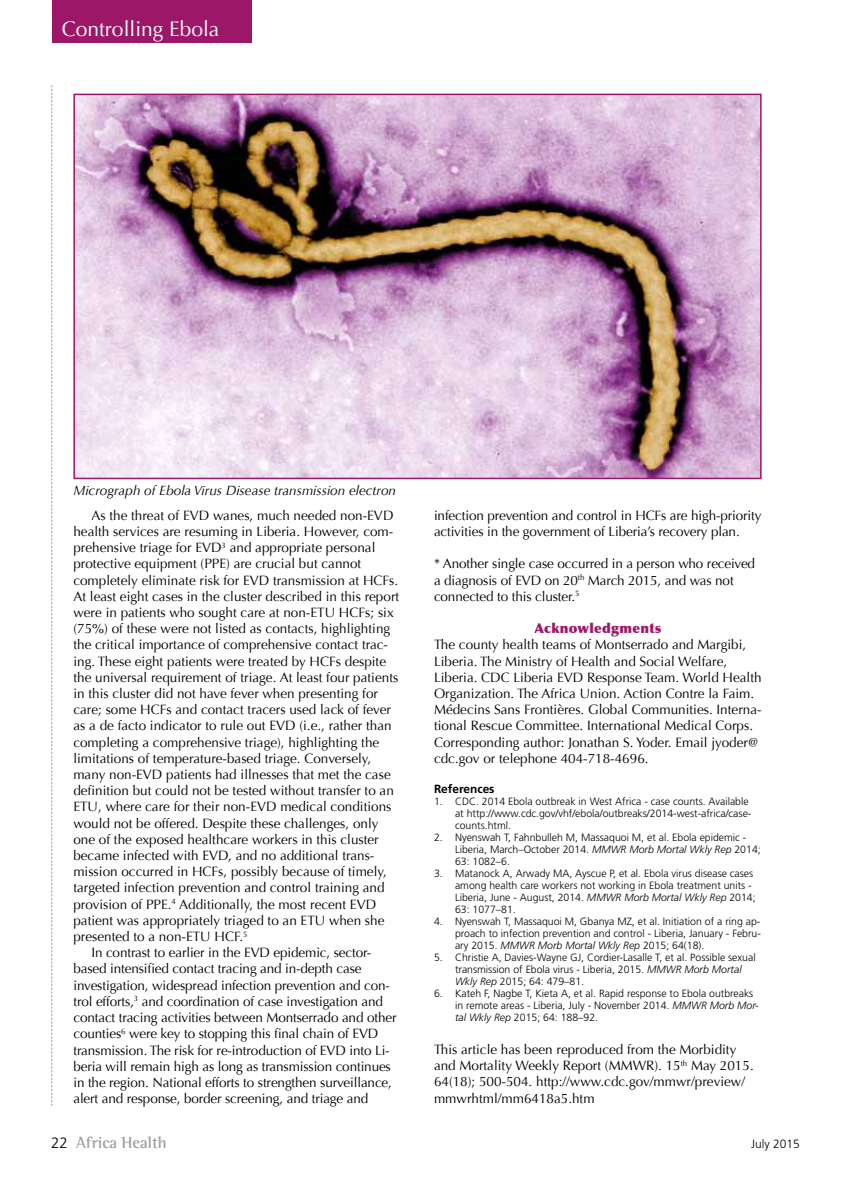
<style>
.page{position:relative;width:851px;height:1191px;background:#fff}
.page>*{position:absolute;margin:0;border:0;box-sizing:border-box;transform-origin:0 0}
.t1{font:21px "Optima";color:#fff}
.t2{font:700 16.5px "Rotis Semi Serif";color:#9d9d9c}
.t3{font:13.5px/16.2px "Optima";color:#000}
.t4{font:italic 13.5px "Optima";color:#000}
.t5{font:900 13.5px "Optima";letter-spacing:.02em;color:#9c1767}
.t6{font:300 12px "Frutiger LT Std";color:#000}
.t7{font:700 11.85px "Frutiger LT Std";color:#000}
.t8{font:300 10.5px/12px "Frutiger LT Std";color:#000}
.s1{font-style:italic}
.s2{font-family:"Frutiger LT Std";font-weight:300;font-size:15px;color:#000}
</style>
<div class="page">
<svg style="left:51px;top:85px;width:1px;height:1021px"></svg>
<div style="left:52px;top:0;width:200px;height:42px;background:#9c1767"></div>
<img style="left:76px;top:97px;width:682px;height:379px">
<div style="left:73px;top:94px;width:688px;height:385px;border:2px solid #9c1767"></div>
<h1 class="t1" style="left:62px;top:17px;width:159px">Controlling Ebola</h1>
<h1 class="t1" style="left:80px;top:17px;width:67px">Feature</h1>
<h1 class="t1" style="left:175px;top:17px;width:67px">Feature</h1>
<p class="t4" style="left:73px;top:482px;width:324px">Micrograph of Ebola Virus Disease transmission electron</p>
<p class="t3" style="left:91px;top:507px;width:303px">As the threat of EVD wanes, much needed non-EVD</p>
<p class="t3" style="left:73px;top:523px;width:321px">health services are resuming in Liberia. However, com-</p>
<p class="t3" style="left:73px;top:539px;width:303px">prehensive triage for EVD<sup>3</sup> and appropriate personal</p>
<p class="t3" style="left:73px;top:556px;width:289px">protective equipment (PPE) are crucial but cannot</p>
<p class="t3" style="left:73px;top:572px;width:326px">completely eliminate risk for EVD transmission at HCFs.</p>
<p class="t3" style="left:73px;top:588px;width:327px">At least eight cases in the cluster described in this report</p>
<p class="t3" style="left:73px;top:604px;width:322px">were in patients who sought care at non-ETU HCFs; six</p>
<p class="t3" style="left:73px;top:620px;width:318px">(75%) of these were not listed as contacts, highlighting</p>
<p class="t3" style="left:73px;top:637px;width:316px">the critical importance of comprehensive contact trac-</p>
<p class="t3" style="left:73px;top:653px;width:314px">ing. These eight patients were treated by HCFs despite</p>
<p class="t3" style="left:73px;top:669px;width:326px">the universal requirement of triage. At least four patients</p>
<p class="t3" style="left:73px;top:685px;width:306px">in this cluster did not have fever when presenting for</p>
<p class="t3" style="left:73px;top:701px;width:319px">care; some HCFs and contact tracers used lack of fever</p>
<p class="t3" style="left:73px;top:718px;width:319px">as a de facto indicator to rule out EVD (i.e., rather than</p>
<p class="t3" style="left:73px;top:734px;width:307px">completing a comprehensive triage), highlighting the</p>
<p class="t3" style="left:73px;top:750px;width:299px">limitations of temperature-based triage. Conversely,</p>
<p class="t3" style="left:73px;top:766px;width:319px">many non-EVD patients had illnesses that met the case</p>
<p class="t3" style="left:73px;top:782px;width:322px">definition but could not be tested without transfer to an</p>
<p class="t3" style="left:73px;top:799px;width:319px">ETU, where care for their non-EVD medical conditions</p>
<p class="t3" style="left:73px;top:815px;width:306px">would not be offered. Despite these challenges, only</p>
<p class="t3" style="left:73px;top:831px;width:307px">one of the exposed healthcare workers in this cluster</p>
<p class="t3" style="left:73px;top:847px;width:302px">became infected with EVD, and no additional trans-</p>
<p class="t3" style="left:73px;top:863px;width:315px">mission occurred in HCFs, possibly because of timely,</p>
<p class="t3" style="left:73px;top:880px;width:313px">targeted infection prevention and control training and</p>
<p class="t3" style="left:73px;top:896px;width:304px">provision of PPE.<sup>4</sup> Additionally, the most recent EVD</p>
<p class="t3" style="left:73px;top:912px;width:312px">patient was appropriately triaged to an ETU when she</p>
<p class="t3" style="left:73px;top:928px;width:175px">presented to a non-ETU HCF.<sup>5</sup></p>
<p class="t3" style="left:91px;top:944px;width:281px">In contrast to earlier in the EVD epidemic, sector-</p>
<p class="t3" style="left:73px;top:961px;width:290px">based intensified contact tracing and in-depth case</p>
<p class="t3" style="left:73px;top:977px;width:318px">investigation, widespread infection prevention and con-</p>
<p class="t3" style="left:73px;top:993px;width:311px">trol efforts,<sup>3</sup> and coordination of case investigation and</p>
<p class="t3" style="left:73px;top:1009px;width:324px">contact tracing activities between Montserrado and other</p>
<p class="t3" style="left:73px;top:1025px;width:306px">counties<sup>6</sup> were key to stopping this final chain of EVD</p>
<p class="t3" style="left:73px;top:1042px;width:318px">transmission. The risk for re-introduction of EVD into Li-</p>
<p class="t3" style="left:73px;top:1058px;width:319px">beria will remain high as long as transmission continues</p>
<p class="t3" style="left:73px;top:1074px;width:320px">in the region. National efforts to strengthen surveillance,</p>
<p class="t3" style="left:73px;top:1090px;width:296px">alert and response, border screening, and triage and</p>
<p class="t3" style="left:434px;top:507px;width:329px">infection prevention and control in HCFs are high-priority activities in the government of Liberia’s recovery plan.</p>
<p class="t3" style="left:434px;top:556px;width:322px">* Another single case occurred in a person who received a diagnosis of EVD on 20<sup>th</sup> March 2015, and was not connected to this cluster.<sup>5</sup></p>
<p class="t5" style="left:534px;top:620px;width:128px">Acknowledgments</p>
<p class="t3" style="left:434px;top:637px;width:329px">The county health teams of Montserrado and Margibi, Liberia. The Ministry of Health and Social Welfare, Liberia. CDC Liberia EVD Response Team. World Health Organization. The Africa Union. Action Contre la Faim.<br>Médecins Sans Frontières. Global Communities. Interna&shy;tional Rescue Committee. International Medical Corps.<br>Corresponding author: Jonathan S. Yoder. Email jyoder@ cdc.gov or telephone 404-718-4696.</p>
<p class="t7" style="left:434px;top:782px;width:62px">References</p>
<p class="t8" style="left:455px;top:796px;width:298px;text-indent:-21px">1. CDC. 2014 Ebola outbreak in West Africa - case counts. Available at http://www.cdc.gov/vhf/ebola/outbreaks/2014-west-africa/case&shy;counts.html.</p>
<p class="t8" style="left:455px;top:832px;width:307px;text-indent:-21px">2. Nyenswah T, Fahnbulleh M, Massaquoi M, et al. Ebola epidemic -<br>Liberia, March–October 2014. <span class="s1">MMWR Morb Mortal Wkly Rep</span> 2014;<br>63: 1082–6.</p>
<p class="t8" style="left:455px;top:868px;width:302px;text-indent:-21px">3. Matanock A, Arwady MA, Ayscue P, et al. Ebola virus disease cases among health care workers not working in Ebola treatment units - Liberia, June - August, 2014. <span class="s1">MMWR Morb Mortal Wkly Rep</span> 2014; 63: 1077–81.</p>
<p class="t8" style="left:455px;top:916px;width:307px;text-align:justify;text-indent:-21px">4. Nyenswah T, Massaquoi M, Gbanya MZ, et al. Initiation of a ring ap&shy;proach to infection prevention and control - Liberia, January - Febru&shy;ary 2015. <span class="s1">MMWR Morb Mortal Wkly Rep</span> 2015; 64(18).</p>
<p class="t8" style="left:455px;top:952px;width:302px;text-indent:-21px">5. Christie A, Davies-Wayne GJ, Cordier-Lasalle T, et al. Possible sexual transmission of Ebola virus - Liberia, 2015. <span class="s1">MMWR Morb Mortal<br>Wkly Rep</span> 2015; 64: 479–81.</p>
<p class="t8" style="left:455px;top:988px;width:305px;text-indent:-21px">6. Kateh F, Nagbe T, Kieta A, et al. Rapid response to Ebola outbreaks in remote areas - Liberia, July - November 2014. <span class="s1">MMWR Morb Mor&shy;tal Wkly Rep</span> 2015; 64: 188–92.</p>
<p class="t3" style="left:434px;top:1041px;width:321px">This article has been reproduced from the Morbidity and Mortality Weekly Report (MMWR). 15<sup>th</sup> May 2015.<br>64(18); 500-504. http://www.cdc.gov/mmwr/preview/ mmwrhtml/mm6418a5.htm</p>
<p class="t2" style="left:51px;top:1132px;width:117px"><span class="s2">22</span> Africa Health</p>
<p class="t6" style="left:751px;top:1137px;width:50px">July 2015</p>
</div>
